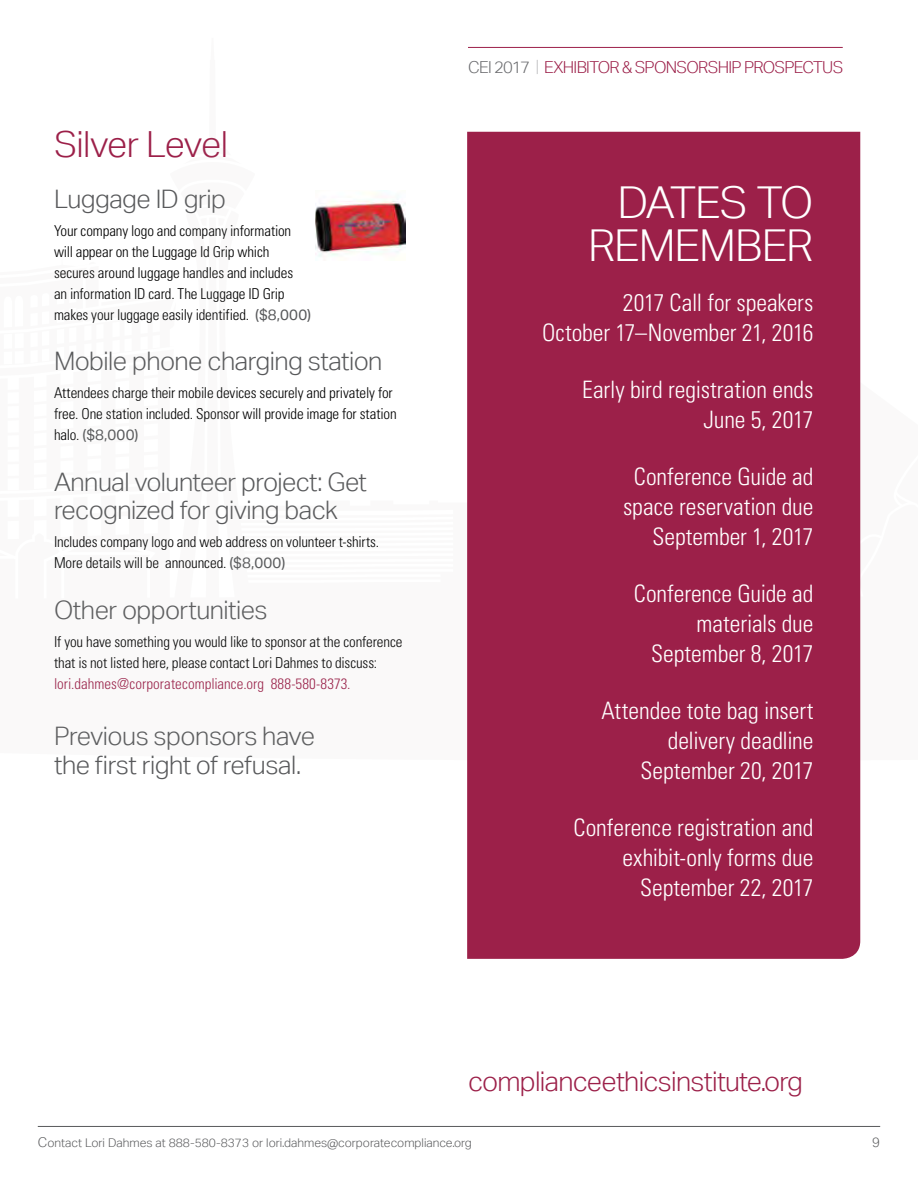
<style>
.page{position:relative;width:918px;height:1188px;background:#fff}
.page>*{position:absolute;margin:0;border:0;box-sizing:border-box;transform-origin:0 0}
.t1{font:300 43.95px/43.3px "Aktiv Grotesk";letter-spacing:-.03em;color:#fff;text-align:right}
.t2{font:300 36px "Aktiv Grotesk";letter-spacing:-.02em;color:#9c2049}
.t3{font:300 27.15px "Aktiv Grotesk";letter-spacing:-.025em;color:#9c2049}
.t4{font:300 25.5px/28.5px "Aktiv Grotesk";letter-spacing:-.02em;color:#58595b}
.t5{font:300 condensed 24px/30px "Univers LT Std";letter-spacing:-.005em;color:#fff;text-align:right}
.t6{font:300 16.5px "Aktiv Grotesk";letter-spacing:-.04em;color:#9c2049}
.t7{font:300 condensed 15px/21px "Univers LT Std";letter-spacing:-.01em;color:#000}
.t8{font:300 condensed 15px "Univers LT Std";letter-spacing:.005em;color:#9c2049}
.t9{font:15px "Aktiv Grotesk";color:#58595b}
.t10{font:300 13.5px "Aktiv Grotesk";color:#58595b}
.t11{font:300 12px "Aktiv Grotesk";color:#58595b}
.s1{font-family:"Aktiv Grotesk";font-weight:400;font-stretch:normal;color:#58595b}
.s2{font-family:"Univers LT Std";font-weight:300;font-stretch:condensed;color:#000}
.s3{color:#696a6d}
.s4{font-weight:100;color:#696a6d}
.s5{font-size:13.5px}
</style>
<div class="page">
<svg style="left:315px;top:46px;width:546px;height:859px"></svg>
<div style="left:467px;top:132px;width:393px;height:827px;background:#9c2049"></div>
<hr style="left:38px;top:1126px;width:842px;height:1px;background:#58595b">
<h2 class="t2" style="left:54px;top:124px;width:176px">Silver Level</h2>
<h3 class="t4" style="left:54px;top:185px;width:173px">Luggage ID grip</h3>
<p class="t7" style="left:54px;top:220px;width:259px">Your company logo and company information will appear on the Luggage Id Grip which secures around luggage handles and includes<br>an information ID card. The Luggage ID Grip makes your luggage easily identified. <span class="s1">($8,000)</span></p>
<h3 class="t4" style="left:54px;top:347px;width:330px">Mobile phone charging station</h3>
<p class="t7" style="left:54px;top:382px;width:344px">Attendees charge their mobile devices securely and privately for free. One station included. Sponsor will provide image for station</p>
<p class="t9" style="left:54px;top:426px;width:86px"><span class="s2">halo.</span> ($8,000)</p>
<h3 class="t4" style="left:54px;top:468px;width:315px">Annual volunteer project: Get recognized for giving back</h3>
<p class="t7" style="left:54px;top:531px;width:327px">Includes company logo and web address on volunteer t-shirts.<br>More details will be announced. <span class="s1">($8,000)</span></p>
<h3 class="t4" style="left:54px;top:595px;width:215px">Other opportunities</h3>
<p class="t7" style="left:54px;top:631px;width:350px">If you have something you would like to sponsor at the conference that is not listed here, please contact Lori Dahmes to discuss:</p>
<p class="t8" style="left:54px;top:674px;width:298px">lori.dahmes@corporatecompliance.org 888-580-8373.</p>
<h3 class="t4" style="left:54px;top:721px;width:263px;line-height:29.4px">Previous sponsors have the first right of refusal.</h3>
<p class="t6" style="left:468px;top:57px;width:377px"><span class="s3">CEI 2017</span> <span class="s4">|</span> EXHIBITOR &amp; SPONSORSHIP PROSPECTUS</p>
<h1 class="t1" style="left:588px;top:180px;width:227px">DATES TO<br>REMEMBER</h1>
<h3 class="t5" style="left:542px;top:288px;width:273px">2017 Call for speakers<br>October 17–November 21, 2016</h3>
<h3 class="t5" style="left:582px;top:375px;width:233px">Early bird registration ends<br>June 5, 2017</h3>
<h3 class="t5" style="left:623px;top:462px;width:192px">Conference Guide ad space reservation due<br>September 1, 2017</h3>
<h3 class="t5" style="left:634px;top:579px;width:181px">Conference Guide ad materials due<br>September 8, 2017</h3>
<h3 class="t5" style="left:601px;top:696px;width:214px">Attendee tote bag insert delivery deadline<br>September 20, 2017</h3>
<h3 class="t5" style="left:574px;top:813px;width:241px">Conference registration and exhibit-only forms due<br>September 22, 2017</h3>
<h3 class="t3" style="left:468px;top:1066px;width:336px">complianceethicsinstitute.org</h3>
<p class="t11" style="left:38px;top:1136px;width:436px"><span class="s5">C</span>ontact Lori Dahmes at 888‑580‑8373 or lori.dahmes@corporatecompliance.org</p>
<p class="t10" style="left:872px;top:1134px;width:9px">9</p>
</div>
